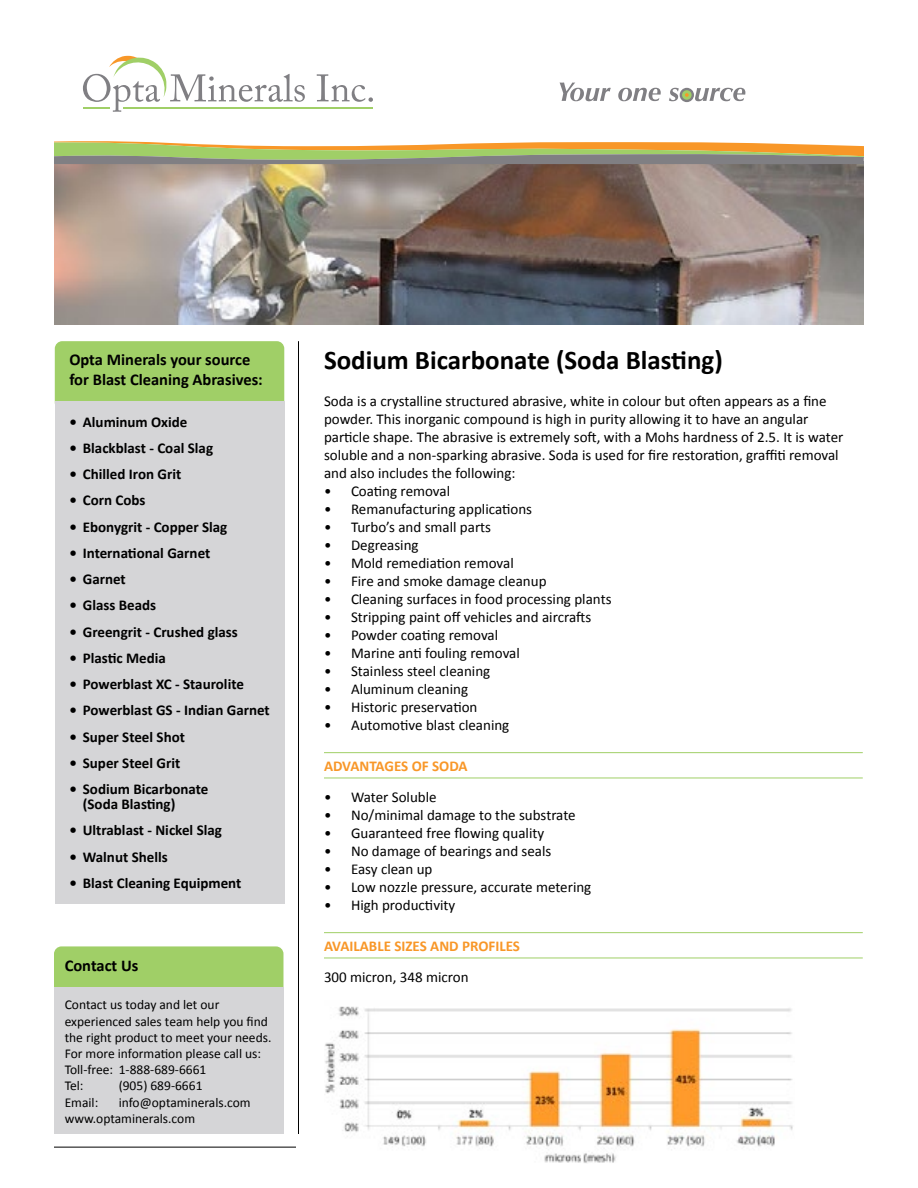
<style>
.page{position:relative;width:918px;height:1188px;background:#fff}
.page>*{position:absolute;margin:0;border:0;box-sizing:border-box;transform-origin:0 0}
.t1{font:700 27px "Calibri";color:#000}
.t2{font:700 16.5px/19.8px "Calibri";color:#000}
.t3{font:15px/18px "Calibri";color:#000}
.t4{font:700 15px/15px "Calibri";color:#000}
.t5{font:700 15px "Calibri";color:#f89728}
.t6{font:13.5px/16.2px "Calibri";color:#000}
</style>
<div class="page">
<img style="left:54px;top:164px;width:810px;height:160px">
<svg style="left:54px;top:141px;width:810px;height:23px"></svg>
<svg style="left:317px;top:74px;width:56px;height:28px"></svg>
<hr style="left:123px;top:107px;width:250px;height:1px;background:#a0cf67">
<svg style="left:83px;top:55px;width:222px;height:57px"></svg>
<svg style="left:560px;top:82px;width:51px;height:19px"></svg>
<svg style="left:618px;top:88px;width:43px;height:13px"></svg>
<svg style="left:669px;top:88px;width:10px;height:13px"></svg>
<svg style="left:695px;top:88px;width:50px;height:13px"></svg>
<div style="left:680px;top:88px;width:14px;height:14px;background:#807f83;border-radius:50%"></div>
<div style="left:682px;top:90px;width:10px;height:10px;background:#a0cf67;border-radius:50%"></div>
<svg style="left:685px;top:93px;width:4px;height:4px"></svg>
<hr style="left:298px;top:341px;width:1px;height:793px;background:#000">
<hr style="left:54px;top:1147px;width:809px;height:1px;background:#000">
<div style="left:55px;top:341px;width:229px;height:69px;background:#a0cf67;border-radius:7px"></div>
<div style="left:55px;top:401px;width:229px;height:503px;background:#d5d5d7"></div>
<div style="left:54px;top:946px;width:229px;height:69px;background:#a0cf67;border-radius:7px"></div>
<div style="left:54px;top:988px;width:229px;height:146px;background:#d5d5d7"></div>
<hr style="left:324px;top:752px;width:539px;height:1px;background:#a0cf67">
<hr style="left:324px;top:778px;width:539px;height:1px;background:#a0cf67">
<hr style="left:324px;top:932px;width:539px;height:1px;background:#a0cf67">
<hr style="left:324px;top:958px;width:539px;height:1px;background:#a0cf67">
<div style="left:296px;top:1136px;width:603px;height:33px;background:#fff"></div>
<img style="left:325px;top:1006px;width:468px;height:157px">
<p class="t2" style="left:69px;top:349px;width:195px">Opta Minerals your source for Blast Cleaning Abrasives:</p>
<p class="t4" style="left:69px;top:414px;width:120px">• Aluminum Oxide</p>
<p class="t4" style="left:69px;top:440px;width:145px">• Blackblast - Coal Slag</p>
<p class="t4" style="left:69px;top:467px;width:113px">• Chilled Iron Grit</p>
<p class="t4" style="left:69px;top:493px;width:78px">• Corn Cobs</p>
<p class="t4" style="left:69px;top:519px;width:160px">• Ebonygrit - Copper Slag</p>
<p class="t4" style="left:69px;top:545px;width:142px">• International Garnet</p>
<p class="t4" style="left:69px;top:572px;width:58px">• Garnet</p>
<p class="t4" style="left:69px;top:598px;width:88px">• Glass Beads</p>
<p class="t4" style="left:69px;top:624px;width:170px">• Greengrit - Crushed glass</p>
<p class="t4" style="left:69px;top:650px;width:98px">• Plastic Media</p>
<p class="t4" style="left:69px;top:677px;width:176px">• Powerblast XC - Staurolite</p>
<p class="t4" style="left:69px;top:703px;width:202px">• Powerblast GS - Indian Garnet</p>
<p class="t4" style="left:69px;top:729px;width:117px">• Super Steel Shot</p>
<p class="t4" style="left:69px;top:755px;width:113px">• Super Steel Grit</p>
<p class="t4" style="left:83px;top:782px;width:127px;text-indent:-14px">• Sodium Bicarbonate (Soda Blasting)</p>
<p class="t4" style="left:69px;top:823px;width:154px">• Ultrablast - Nickel Slag</p>
<p class="t4" style="left:69px;top:849px;width:100px">• Walnut Shells</p>
<p class="t4" style="left:69px;top:875px;width:174px">• Blast Cleaning Equipment</p>
<p class="t2" style="left:65px;top:956px;width:75px">Contact Us</p>
<p class="t6" style="left:65px;top:997px;width:208px">Contact us today and let our experienced sales team help you find the right product to meet your needs.<br>For more information please call us:<br>Toll-free: 1-888-689-6661<br>Tel:</p>
<p class="t6" style="left:119px;top:1078px;width:85px">(905) 689-6661</p>
<p class="t6" style="left:65px;top:1094px;width:187px;text-indent:54px">info@optaminerals.com www.optaminerals.com</p>
<p class="t6" style="left:65px;top:1094px;width:35px">Email:</p>
<h1 class="t1" style="left:324px;top:343px;width:400px">Sodium Bicarbonate (Soda Blasting)</h1>
<p class="t3" style="left:324px;top:392px;width:521px">Soda is a crystalline structured abrasive, white in colour but often appears as a fine powder. This inorganic compound is high in purity allowing it to have an angular particle shape. The abrasive is extremely soft, with a Mohs hardness of 2.5. It is water soluble and a non-sparking abrasive. Soda is used for fire restoration, graffiti removal and also includes the following:</p>
<p class="t3" style="left:324px;top:482px;width:128px">• Coating removal</p>
<p class="t3" style="left:324px;top:500px;width:210px">• Remanufacturing applications</p>
<p class="t3" style="left:324px;top:518px;width:169px">• Turbo’s and small parts</p>
<p class="t3" style="left:324px;top:536px;width:96px">• Degreasing</p>
<p class="t3" style="left:324px;top:554px;width:191px">• Mold remediation removal</p>
<p class="t3" style="left:324px;top:572px;width:224px">• Fire and smoke damage cleanup</p>
<p class="t3" style="left:324px;top:590px;width:289px">• Cleaning surfaces in food processing plants</p>
<p class="t3" style="left:324px;top:608px;width:269px">• Stripping paint off vehicles and aircrafts</p>
<p class="t3" style="left:324px;top:626px;width:176px">• Powder coating removal</p>
<p class="t3" style="left:324px;top:644px;width:197px">• Marine anti fouling removal</p>
<p class="t3" style="left:324px;top:662px;width:168px">• Stainless steel cleaning</p>
<p class="t3" style="left:324px;top:680px;width:146px">• Aluminum cleaning</p>
<p class="t3" style="left:324px;top:698px;width:155px">• Historic preservation</p>
<p class="t3" style="left:324px;top:716px;width:187px">• Automotive blast cleaning</p>
<p class="t5" style="left:324px;top:756px;width:145px">ADVANTAGES OF SODA</p>
<p class="t3" style="left:324px;top:788px;width:114px">• Water Soluble</p>
<p class="t3" style="left:324px;top:806px;width:253px">• No/minimal damage to the substrate</p>
<p class="t3" style="left:324px;top:824px;width:222px">• Guaranteed free flowing quality</p>
<p class="t3" style="left:324px;top:842px;width:229px">• No damage of bearings and seals</p>
<p class="t3" style="left:324px;top:860px;width:110px">• Easy clean up</p>
<p class="t3" style="left:324px;top:878px;width:269px">• Low nozzle pressure, accurate metering</p>
<p class="t3" style="left:324px;top:896px;width:133px">• High productivity</p>
<p class="t5" style="left:324px;top:936px;width:198px">AVAILABLE SIZES AND PROFILES</p>
<p class="t3" style="left:324px;top:968px;width:146px">300 micron, 348 micron</p>
</div>
